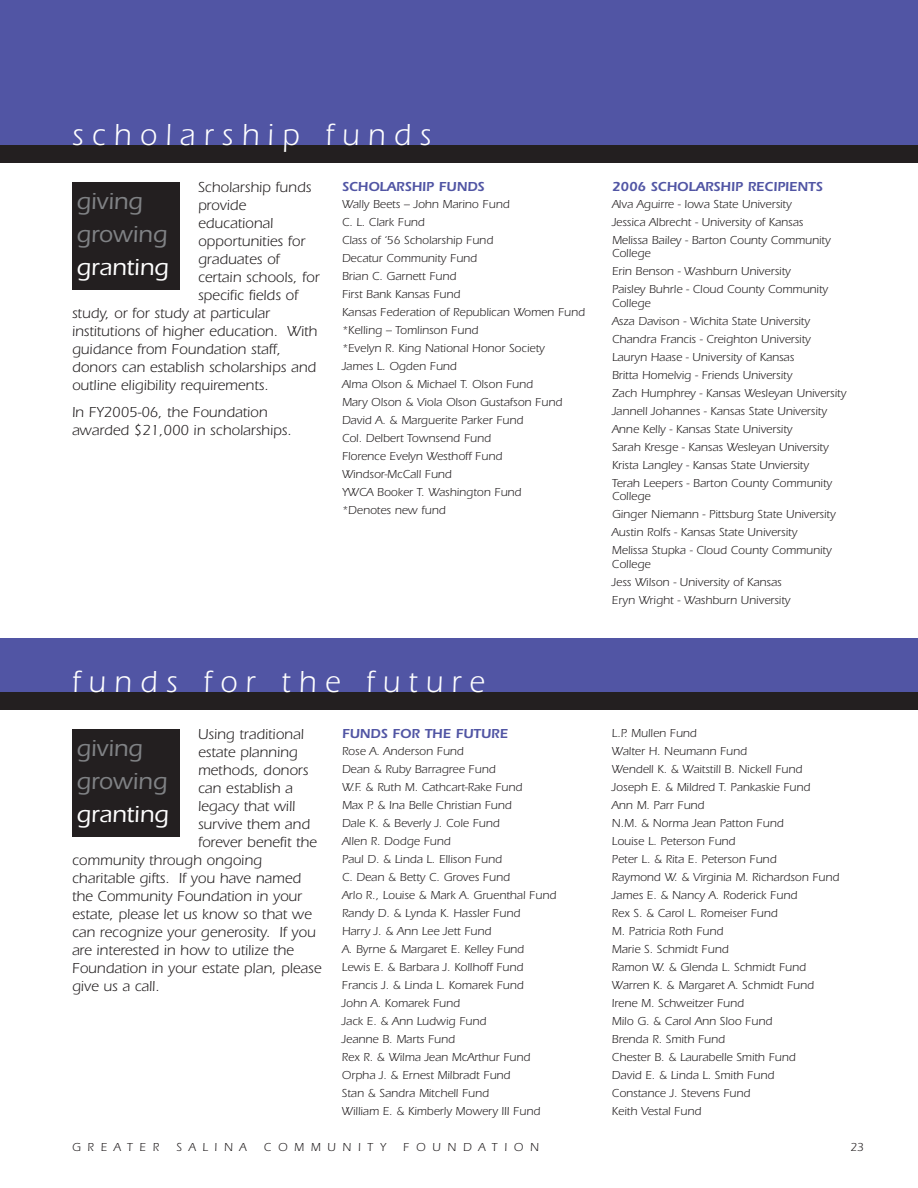
<style>
.page{position:relative;width:918px;height:1188px;background:#fff}
.page>*{position:absolute;margin:0;border:0;box-sizing:border-box;transform-origin:0 0}
.t1{font:31.5px "Itc Eras";letter-spacing:.28em;color:#fff;scale:.95 1}
.t2{font:500 24px/33px "Itc Eras";color:#808285}
.t3{font:500 24px "Itc Eras";color:#fff}
.t4{font:15px/18px "Itc Eras";color:#231f20}
.t5{font:600 13.5px "Itc Eras";color:#5155a4}
.t6{font:12px/18px "Itc Eras";color:#231f20}
.t7{font:12px "Itc Eras";letter-spacing:.565em;color:#231f20}
</style>
<div class="page">
<div style="left:0;top:0;width:918px;height:145px;background:#5155a4"></div>
<div style="left:0;top:145px;width:918px;height:18px;background:#231f20"></div>
<div style="left:72px;top:182px;width:108px;height:108px;background:#231f20"></div>
<div style="left:0;top:638px;width:918px;height:54px;background:#5155a4"></div>
<div style="left:0;top:692px;width:918px;height:18px;background:#231f20"></div>
<div style="left:72px;top:729px;width:108px;height:108px;background:#231f20"></div>
<h1 class="t1" style="left:72px;top:124px;width:379px">scholarship funds</h1>
<p class="t4" style="left:198px;top:180px;width:115px">Scholarship funds</p>
<p class="t4" style="left:198px;top:198px;width:50px">provide</p>
<p class="t4" style="left:198px;top:216px;width:77px">educational</p>
<p class="t4" style="left:198px;top:234px;width:109px">opportunities for</p>
<p class="t4" style="left:198px;top:252px;width:83px">graduates of</p>
<p class="t4" style="left:198px;top:270px;width:123px">certain schools, for</p>
<p class="t4" style="left:198px;top:288px;width:102px">specific fields of</p>
<p class="t4" style="left:72px;top:306px;width:200px">study, or for study at particular</p>
<p class="t4" style="left:72px;top:324px;width:247px">institutions of higher education. With</p>
<p class="t4" style="left:72px;top:342px;width:210px">guidance from Foundation staff,</p>
<p class="t4" style="left:72px;top:360px;width:246px">donors can establish scholarships and</p>
<p class="t4" style="left:72px;top:378px;width:198px">outline eligibility requirements.</p>
<p class="t4" style="left:72px;top:405px;width:221px">In FY2005-06, the Foundation awarded $21,000 in scholarships.</p>
<h2 class="t2" style="left:76px;top:187px;width:92px">giving growing</h2>
<h2 class="t3" style="left:76px;top:259px;width:94px">granting</h2>
<p class="t5" style="left:342px;top:182px;width:144px">SCHOLARSHIP FUNDS</p>
<p class="t6" style="left:342px;top:196px;width:245px">Wally Beets – John Marino Fund<br>C. L. Clark Fund<br>Class of ‘56 Scholarship Fund<br>Decatur Community Fund<br>Brian C. Garnett Fund<br>First Bank Kansas Fund<br>Kansas Federation of Republican Women Fund *Kelling – Tomlinson Fund<br>*Evelyn R. King National Honor Society<br>James L. Ogden Fund<br>Alma Olson &amp; Michael T. Olson Fund<br>Mary Olson &amp; Viola Olson Gustafson Fund<br>David A. &amp; Marguerite Parker Fund<br>Col. Delbert Townsend Fund<br>Florence Evelyn Westhoff Fund<br>Windsor-McCall Fund<br>YWCA Booker T. Washington Fund<br>*Denotes new fund</p>
<h1 class="t1" style="left:72px;top:671px;width:436px">funds for the future</h1>
<p class="t4" style="left:198px;top:727px;width:107px">Using traditional</p>
<p class="t4" style="left:198px;top:745px;width:101px">estate planning</p>
<p class="t4" style="left:198px;top:763px;width:112px">methods, donors</p>
<p class="t4" style="left:198px;top:781px;width:96px">can establish a</p>
<p class="t4" style="left:198px;top:799px;width:99px">legacy that will</p>
<p class="t4" style="left:198px;top:817px;width:114px">survive them and</p>
<p class="t4" style="left:198px;top:835px;width:120px">forever benefit the</p>
<p class="t4" style="left:72px;top:853px;width:192px">community through ongoing</p>
<p class="t4" style="left:72px;top:871px;width:231px">charitable gifts. If you have named</p>
<p class="t4" style="left:72px;top:889px;width:232px">the Community Foundation in your</p>
<p class="t4" style="left:72px;top:907px;width:241px">estate, please let us know so that we</p>
<p class="t4" style="left:72px;top:925px;width:245px">can recognize your generosity. If you</p>
<p class="t4" style="left:72px;top:943px;width:223px">are interested in how to utilize the</p>
<p class="t4" style="left:72px;top:961px;width:251px">Foundation in your estate plan, please</p>
<p class="t4" style="left:72px;top:979px;width:89px">give us a call.</p>
<h2 class="t2" style="left:76px;top:734px;width:92px">giving growing</h2>
<h2 class="t3" style="left:76px;top:806px;width:94px">granting</h2>
<p class="t5" style="left:342px;top:729px;width:168px">FUNDS FOR THE FUTURE</p>
<p class="t6" style="left:342px;top:743px;width:216px">Rose A. Anderson Fund<br>Dean &amp; Ruby Barragree Fund<br>W.F. &amp; Ruth M. Cathcart-Rake Fund<br>Max P. &amp; Ina Belle Christian Fund<br>Dale K. &amp; Beverly J. Cole Fund<br>Allen R. Dodge Fund<br>Paul D. &amp; Linda L. Ellison Fund<br>C. Dean &amp; Betty C. Groves Fund<br>Arlo R., Louise &amp; Mark A. Gruenthal Fund<br>Randy D. &amp; Lynda K. Hassler Fund<br>Harry J. &amp; Ann Lee Jett Fund<br>A. Byrne &amp; Margaret E. Kelley Fund<br>Lewis E. &amp; Barbara J. Kollhoff Fund<br>Francis J. &amp; Linda L. Komarek Fund<br>John A. Komarek Fund<br>Jack E. &amp; Ann Ludwig Fund<br>Jeanne B. Marts Fund<br>Rex R. &amp; Wilma Jean McArthur Fund<br>Orpha J. &amp; Ernest Milbradt Fund<br>Stan &amp; Sandra Mitchell Fund<br>William E. &amp; Kimberly Mowery III Fund</p>
<p class="t5" style="left:612px;top:182px;width:212px">2006 SCHOLARSHIP RECIPIENTS</p>
<p class="t6" style="left:612px;top:196px;width:220px">Alva Aguirre - Iowa State University<br>Jessica Albrecht - University of Kansas<br>Melissa Bailey - Barton County Community</p>
<p class="t6" style="left:612px;top:245px;width:218px">College<br>Erin Benson - Washburn University<br>Paisley Buhrle - Cloud County Community</p>
<p class="t6" style="left:612px;top:295px;width:236px">College<br>Asza Davison - Wichita State University Chandra Francis - Creighton University Lauryn Haase - University of Kansas<br>Britta Homelvig - Friends University<br>Zach Humphrey - Kansas Wesleyan University Jannell Johannes - Kansas State University Anne Kelly - Kansas State University<br>Sarah Kresge - Kansas Wesleyan University Krista Langley - Kansas State Unviersity<br>Terah Leepers - Barton County Community</p>
<p class="t6" style="left:612px;top:488px;width:225px">College<br>Ginger Niemann - Pittsburg State University Austin Rolfs - Kansas State University Melissa Stupka - Cloud County Community</p>
<p class="t6" style="left:612px;top:556px;width:180px">College<br>Jess Wilson - University of Kansas<br>Eryn Wright - Washburn University</p>
<p class="t6" style="left:612px;top:725px;width:229px">L.P. Mullen Fund<br>Walter H. Neumann Fund<br>Wendell K. &amp; Waitstill B. Nickell Fund<br>Joseph E. &amp; Mildred T. Pankaskie Fund<br>Ann M. Parr Fund<br>N.M. &amp; Norma Jean Patton Fund<br>Louise L. Peterson Fund<br>Peter L. &amp; Rita E. Peterson Fund<br>Raymond W. &amp; Virginia M. Richardson Fund<br>James E. &amp; Nancy A. Roderick Fund<br>Rex S. &amp; Carol L. Romeiser Fund<br>M. Patricia Roth Fund<br>Marie S. Schmidt Fund<br>Ramon W. &amp; Glenda L. Schmidt Fund<br>Warren K. &amp; Margaret A. Schmidt Fund<br>Irene M. Schweitzer Fund<br>Milo G. &amp; Carol Ann Sloo Fund<br>Brenda R. Smith Fund<br>Chester B. &amp; Laurabelle Smith Fund<br>David E. &amp; Linda L. Smith Fund<br>Constance J. Stevens Fund<br>Keith Vestal Fund</p>
<p class="t7" style="left:72px;top:1143px;width:89px">GREATER</p>
<p class="t6" style="left:176px;top:1139px;width:72px">SALINA</p>
<p class="t7" style="left:264px;top:1143px;width:124px">COMMUNITY</p>
<p class="t7" style="left:403px;top:1143px;width:137px">FOUNDATION</p>
<p class="t6" style="left:851px;top:1139px;width:15px">23</p>
</div>
